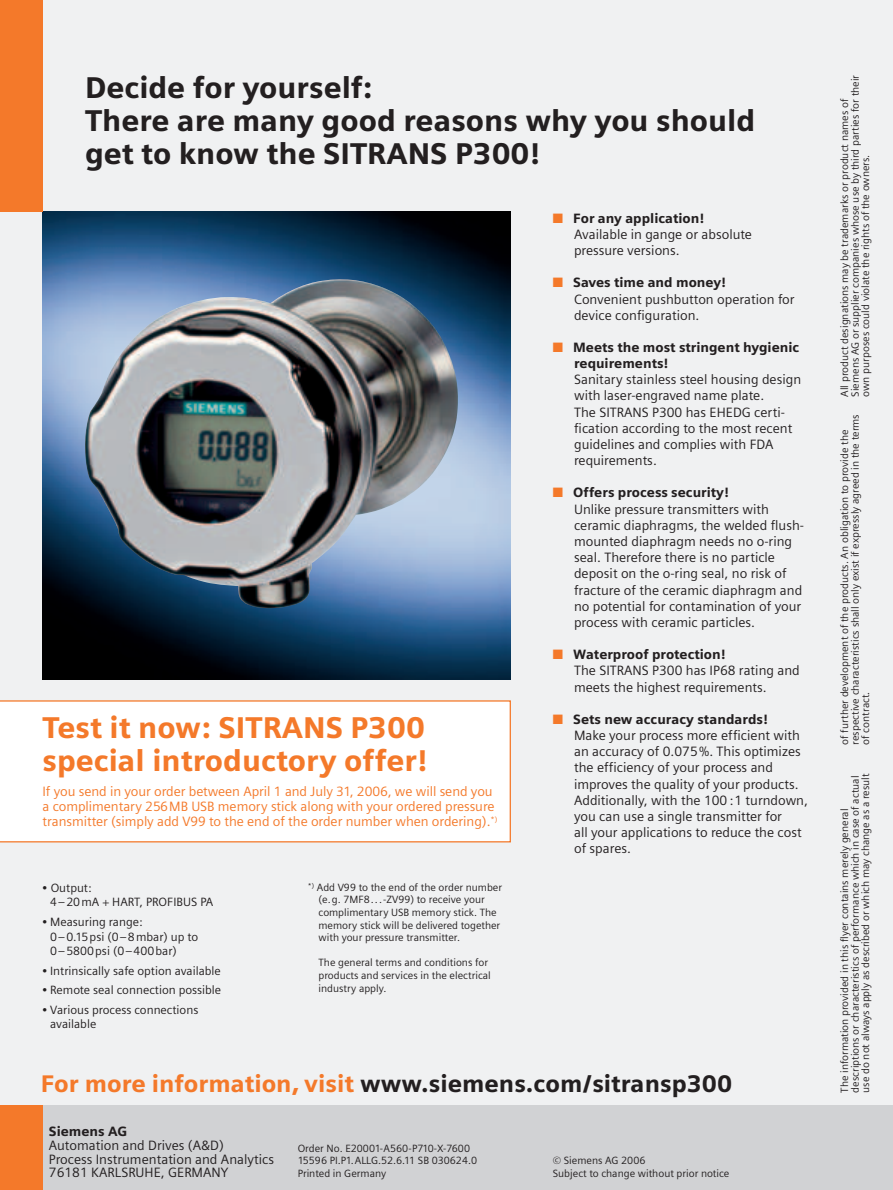
<style>
.page{position:relative;width:893px;height:1190px;background:#f0f1f2}
.page>*{position:absolute;margin:0;border:0;box-sizing:border-box;transform-origin:0 0}
.t1{font:900 30px/33px "Siemens Sans";color:#231f20}
.t2{font:900 30px/33px "Siemens Sans";color:#f4792a}
.t3{font:900 24px "Siemens Sans";color:#231f20}
.t4{font:13.5px/16.2px "Siemens Sans";color:#231f20}
.t5{font:13.5px/14.9px "Siemens Sans";letter-spacing:-.005em;color:#f4792a}
.t6{font:900 13.5px/16.2px "Siemens Sans";color:#231f20}
.t7{font:12px/14.4px "Siemens Sans";color:#231f20}
.t8{font:10.5px/12.6px "Siemens Sans";color:#231f20}
.s1{color:#f4792a}
.s2{font-weight:900}
</style>
<div class="page">
<div style="left:0;top:1105px;width:893px;height:85px;background:#d1d2d4"></div>
<img style="left:43px;top:212px;width:467px;height:468px">
<div style="left:0;top:700px;width:511px;height:142px;background:#fff"></div>
<img style="left:85px;top:277px;width:374px;height:332px">
<div style="left:0;top:1105px;width:43px;height:85px;background:#f4792a"></div>
<div style="left:0;top:0;width:43px;height:212px;background:#f4792a"></div>
<h1 class="t1" style="left:85px;top:75px;width:672px">Decide for yourself:<br>There are many good reasons why you should get to know the SITRANS P300!</h1>
<h1 class="t2" style="left:43px;top:714px;width:387px">Test it now: SITRANS P300 special introductory offer!</h1>
<p class="t5" style="left:43px;top:786px;width:456px">If you send in your order between April 1 and July 31, 2006, we will send you a complimentary 256MB USB memory stick along with your ordered pressure transmitter (simply add V99 to the end of the order number when ordering).<sup>*)</sup></p>
<p class="t7" style="left:50px;top:882px;width:165px;text-indent:-9px">• Output:<br>4–20mA + HART, PROFIBUS PA</p>
<p class="t7" style="left:50px;top:916px;width:150px;text-indent:-9px">• Measuring range:<br>0–0.15psi (0–8mbar) up to<br>0–5800psi (0–400bar)</p>
<p class="t7" style="left:42px;top:965px;width:181px">• Intrinsically safe option available</p>
<p class="t7" style="left:42px;top:984px;width:181px">• Remote seal connection possible</p>
<p class="t7" style="left:50px;top:1004px;width:150px;text-indent:-9px">• Various process connections available</p>
<p class="t8" style="left:318px;top:882px;width:185px;text-indent:-11px"><sup>*)</sup> Add V99 to the end of the order number (e.g. 7MF8...-ZV99) to receive your complimentary USB memory stick. The memory stick will be delivered together with your pressure transmitter.</p>
<p class="t8" style="left:318px;top:958px;width:174px">The general terms and conditions for products and services in the electrical industry apply.</p>
<p class="t4" style="left:574px;top:212px;width:179px;text-indent:-21px"><span class="s1">■</span> <span class="s2">For any application!<br></span>Available in gange or absolute pressure versions.</p>
<p class="t4" style="left:574px;top:276px;width:222px;text-indent:-21px"><span class="s1">■</span> <span class="s2">Saves time and money!<br></span>Convenient pushbutton operation for device configuration.</p>
<p class="t6" style="left:574px;top:341px;width:227px;text-indent:-21px"><span class="s1">■</span> Meets the most stringent hygienic requirements!</p>
<p class="t4" style="left:574px;top:373px;width:229px">Sanitary stainless steel housing design with laser-engraved name plate.<br>The SITRANS P300 has EHEDG certi&shy;fication according to the most recent guidelines and complies with FDA requirements.</p>
<p class="t4" style="left:574px;top:486px;width:231px;text-indent:-21px"><span class="s1">■</span> <span class="s2">Offers process security!<br></span>Unlike pressure transmitters with ceramic diaphragms, the welded flush&shy;mounted diaphragm needs no o-ring seal. Therefore there is no particle deposit on the o-ring seal, no risk of fracture of the ceramic diaphragm and no potential for contamination of your process with ceramic particles.</p>
<p class="t4" style="left:574px;top:648px;width:227px;text-indent:-21px"><span class="s1">■</span> <span class="s2">Waterproof protection!<br></span>The SITRANS P300 has IP68 rating and meets the highest requirements.</p>
<p class="t4" style="left:574px;top:713px;width:235px;text-indent:-21px"><span class="s1">■</span> <span class="s2">Sets new accuracy standards!<br></span>Make your process more efficient with an accuracy of 0.075%. This optimizes the efficiency of your process and improves the quality of your products.<br>Additionally, with the 100 :1 turndown, you can use a single transmitter for<br>all your applications to reduce the cost of spares.</p>
<h2 class="t3" style="left:41px;top:1076px;width:693px"><span class="s1">For more information, visit</span> www.siemens.com/sitransp300</h2>
<p class="t6" style="left:49px;top:1125px;width:80px">Siemens AG</p>
<p class="t4" style="left:49px;top:1140px;width:227px;line-height:13.8px">Automation and Drives (A&amp;D)<br>Process Instrumentation and Analytics<br>76181 KARLSRUHE, GERMANY</p>
<p class="t8" style="left:298px;top:1143px;width:181px">Order No. E20001-A560-P710-X-7600<br>15596 PI.P1.ALLG.52.6.11 SB 030624.0<br>Printed in Germany</p>
<p class="t8" style="left:553px;top:1156px;width:178px">© Siemens AG 2006<br>Subject to change without prior notice</p>
<p class="t8" style="left:841px;top:397px;width:323px;line-height:10.5px;rotate:-90deg">All product designations may be trademarks or product names of<br>Siemens AG or supplier companies whose use by third parties for their own purposes could violate the rights of the owners.</p>
<p class="t8" style="left:841px;top:745px;width:332px;line-height:10.5px;rotate:-90deg">of further development of the products. An obligation to provide the respective characteristics shall only exist if expressly agreed in the terms of contract.</p>
<p class="t8" style="left:841px;top:1093px;width:320px;line-height:10.5px;rotate:-90deg">The information provided in this flyer contains merely general descriptions or characteristics of performance which in case of actual use do not always apply as described or which may change as a result</p>
</div>
